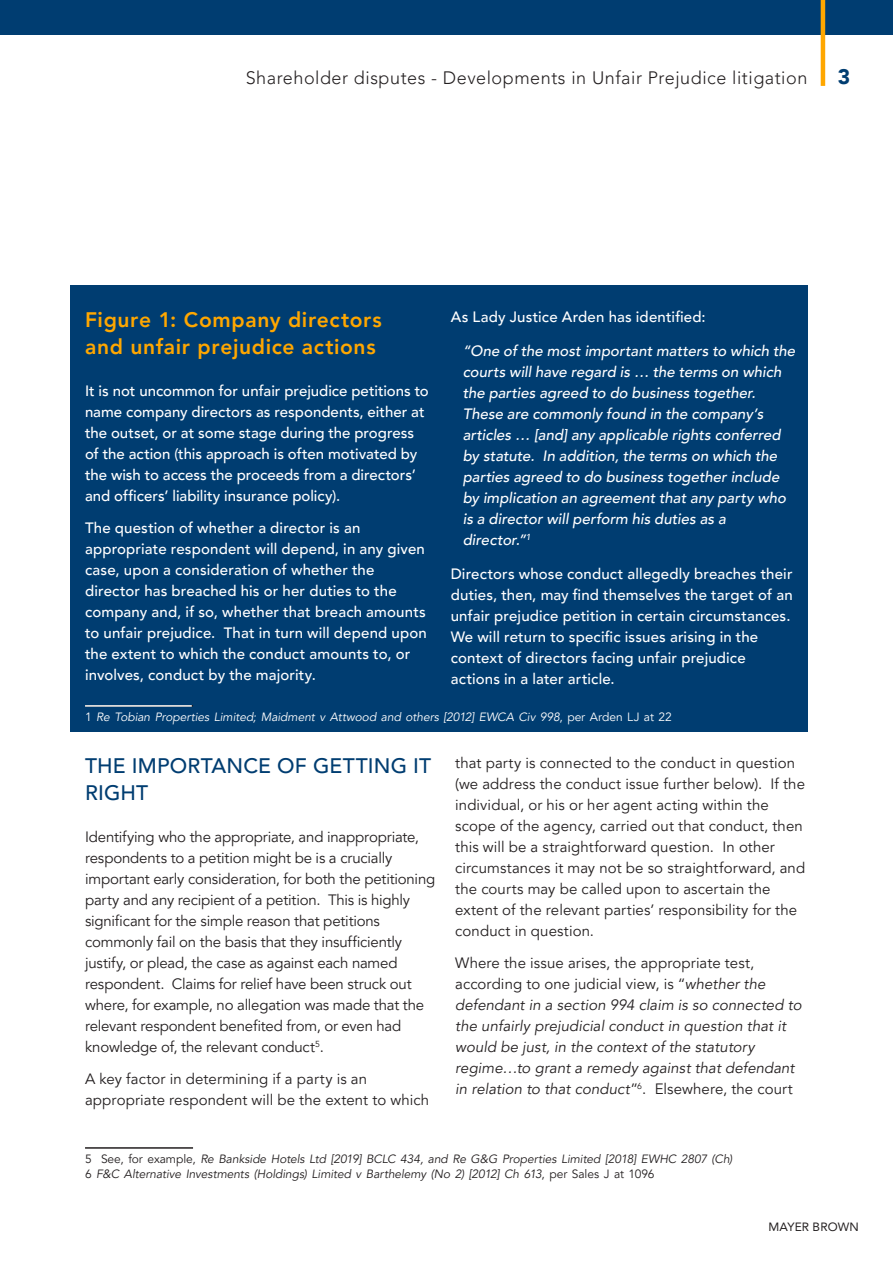
<style>
.page{position:relative;width:893px;height:1263px;background:#fff}
.page>*{position:absolute;margin:0;border:0;box-sizing:border-box;transform-origin:0 0}
.Body_copy{font:800 21px/27px "Avenir LT Pro";letter-spacing:.03em;color:#ffa700}
.Body_copy-2{font:500 21px/27px "Avenir LT Pro";letter-spacing:.005em;color:#003d71}
.Subhead_L1{font:900 21px "Avenir LT Pro";color:#003d71}
.Headings_L2_Subhead{font:300 18px "Avenir LT Pro";letter-spacing:.03em;color:#231f20}
.Body_copy-3{font:15px/21px "Avenir LT Pro";letter-spacing:-.005em;color:#231f20}
.Body_copy-4{font:500 15px/21px "Avenir LT Pro";letter-spacing:.01em;color:#fff}
.Body_copy-5{font:italic 500 15px/21px "Avenir LT Pro";color:#fff}
.Body_copy-6{font:italic 15px/21px "Avenir LT Pro";letter-spacing:.005em;color:#231f20}
.Footnote{font:italic 12px "Avenir LT Pro";letter-spacing:-.005em;color:#231f20}
.Footnote-2{font:italic 12px "Avenir LT Pro";letter-spacing:-.005em;color:#fff}
.t1{font:12px "Avenir LT Pro";letter-spacing:.01em;color:#231f20}
.s1{font-style:normal}
</style>
<div class="page">
<div style="left:70px;top:285px;width:738px;height:446px;background:#003d71"></div>
<div style="left:0;top:0;width:893px;height:34px;background:#003d71"></div>
<hr style="left:821px;top:0;width:4px;height:86px;background:#ffa700">
<hr style="left:85px;top:1147px;width:108px;height:2px;background:#231f20">
<hr style="left:85px;top:705px;width:108px;height:1px;background:#231f20">
<hr style="left:85px;top:705px;width:107px;height:2px;background:#fff">
<p class="Headings_L2_Subhead" style="left:246px;top:67px;width:563px">Shareholder disputes - Developments in Unfair Prejudice litigation</p>
<p class="Subhead_L1" style="left:838px;top:64px;width:14px">3</p>
<p class="Body_copy-4" style="left:451px;top:307px;width:256px">As Lady Justice Arden has identified:</p>
<p class="Body_copy-5" style="left:463px;top:341px;width:334px">“One of the most important matters to which the courts will have regard is … the terms on which the parties agreed to do business together.<br>These are commonly found in the company’s articles … [and] any applicable rights conferred by statute. In addition, the terms on which the parties agreed to do business together include by implication an agreement that any party who is a director will perform his duties as a director.”<sup>1</sup></p>
<p class="Body_copy-4" style="left:451px;top:564px;width:343px">Directors whose conduct allegedly breaches their duties, then, may find themselves the target of an unfair prejudice petition in certain circumstances.<br>We will return to specific issues arising in the context of directors facing unfair prejudice actions in a later article.</p>
<p class="Body_copy" style="left:85px;top:306px;width:298px">Figure 1: Company directors and unfair prejudice actions</p>
<p class="Body_copy-4" style="left:85px;top:381px;width:345px">It is not uncommon for unfair prejudice petitions to name company directors as respondents, either at the outset, or at some stage during the progress of the action (this approach is often motivated by the wish to access the proceeds from a directors’ and officers’ liability insurance policy).</p>
<p class="Body_copy-4" style="left:85px;top:517px;width:343px">The question of whether a director is an appropriate respondent will depend, in any given case, upon a consideration of whether the director has breached his or her duties to the company and, if so, whether that breach amounts to unfair prejudice. That in turn will depend upon the extent to which the conduct amounts to, or involves, conduct by the majority.</p>
<p class="Footnote-2" style="left:85px;top:709px;width:588px"><span class="s1">1</span> Re Tobian Properties Limited; Maidment v Attwood and others [2012] EWCA Civ 998<span class="s1">, per Arden LJ at 22</span></p>
<p class="Body_copy-2" style="left:85px;top:752px;width:348px">THE IMPORTANCE OF GETTING IT<br>RIGHT</p>
<p class="Body_copy-3" style="left:85px;top:827px;width:352px">Identifying who the appropriate, and inappropriate, respondents to a petition might be is a crucially important early consideration, for both the petitioning party and any recipient of a petition. This is highly significant for the simple reason that petitions commonly fail on the basis that they insufficiently justify, or plead, the case as against each named respondent. Claims for relief have been struck out where, for example, no allegation was made that the relevant respondent benefited from, or even had knowledge of, the relevant conduct<sup>5</sup>.</p>
<p class="Body_copy-3" style="left:85px;top:1068px;width:346px">A key factor in determining if a party is an appropriate respondent will be the extent to which</p>
<p class="Body_copy-3" style="left:455px;top:753px;width:351px">that party is connected to the conduct in question (we address the conduct issue further below). If the individual, or his or her agent acting within the scope of the agency, carried out that conduct, then this will be a straightforward question. In other circumstances it may not be so straightforward, and the courts may be called upon to ascertain the extent of the relevant parties’ responsibility for the conduct in question.</p>
<p class="Body_copy-6" style="left:455px;top:952px;width:348px"><span class="s1">Where the issue arises, the appropriate test, according to one judicial view, is “</span>whether the defendant in a section 994 claim is so connected to the unfairly prejudicial conduct in question that it would be just, in the context of the statutory regime…to grant a remedy against that defendant in relation to that conduct<span class="s1">”</span><sup>6</sup><span class="s1">. Elsewhere, the court</span></p>
<p class="Footnote" style="left:85px;top:1152px;width:649px"><span class="s1">5 See, for example,</span> Re Bankside Hotels Ltd [2019] BCLC 434, and Re G&amp;G Properties Limited [2018] EWHC 2807 (Ch)</p>
<p class="Footnote" style="left:85px;top:1167px;width:571px"><span class="s1">6</span> F&amp;C Alternative Investments (Holdings) Limited v Barthelemy (No 2) [2012] Ch 613<span class="s1">, per Sales J at 1096</span></p>
<p class="t1" style="left:768px;top:1219px;width:92px">MAYER BROWN</p>
</div>
